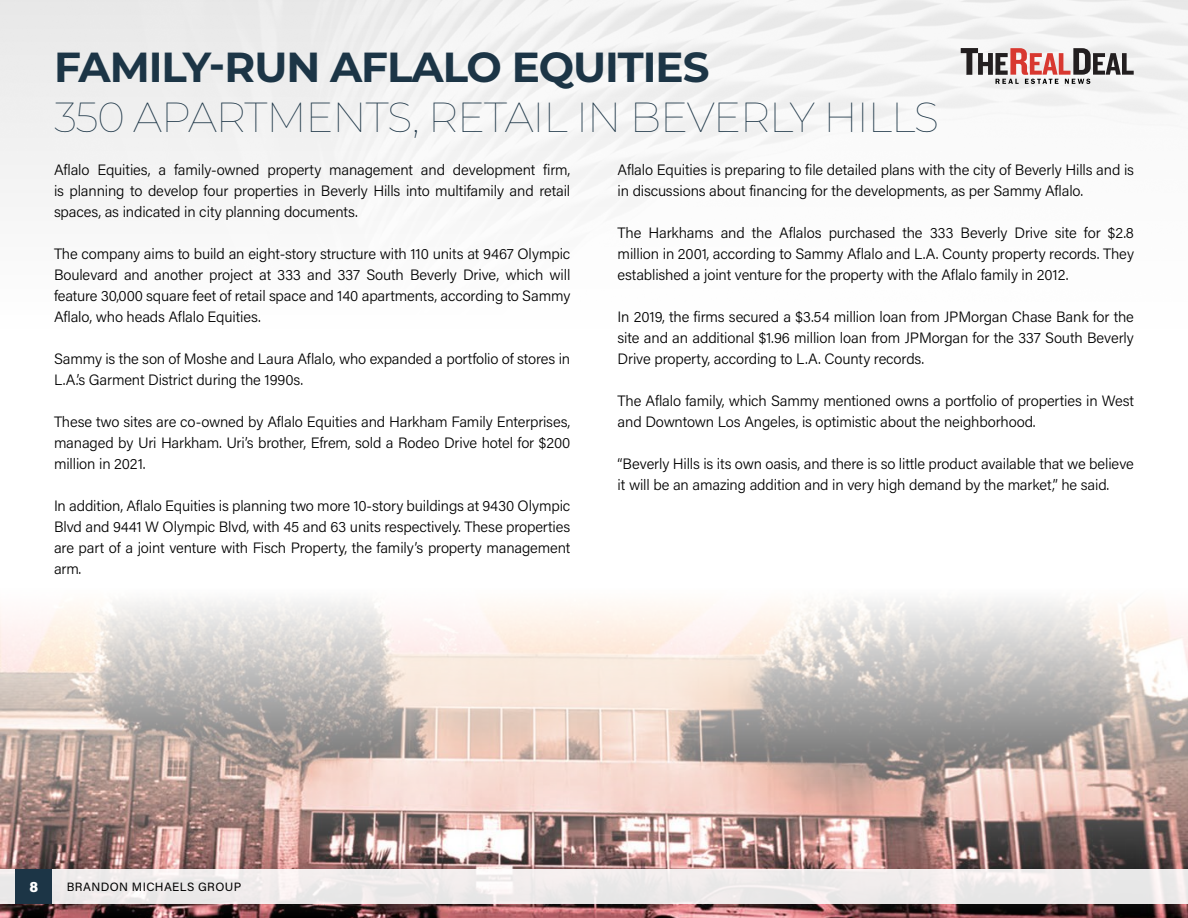
<style>
.page{position:relative;width:1188px;height:918px;background:#fff}
.page>*{position:absolute;margin:0;border:0;box-sizing:border-box;transform-origin:0 0}
.t1{font:100 42px "Montserrat";letter-spacing:-.025em;color:#1c3546}
.t2{font:700 42px "Montserrat";letter-spacing:-.025em;color:#1c3546}
.t3{font:300 15px/21px "Acumin Pro";letter-spacing:-.01em;color:#000;text-align:justify}
.t4{font:900 15px "Acumin Pro Semi Cond";color:#fff}
.t5{font:12px "Acumin Pro";letter-spacing:.03em;color:#000}
</style>
<div class="page">
<img style="left:0;top:601px;width:1188px;height:317px">
<svg style="left:961px;top:48px;width:173px;height:36px"></svg>
<svg style="left:0;top:869px;width:1188px;height:35px;fill:#eeebeb"></svg>
<div style="left:16px;top:869px;width:36px;height:35px;background:#1c3546"></div>
<h1 class="t2" style="left:54px;top:37px;width:657px">FAMILY-RUN AFLALO EQUITIES</h1>
<h1 class="t1" style="left:54px;top:89px;width:887px">350 APARTMENTS, RETAIL IN BEVERLY HILLS</h1>
<p class="t3" style="left:54px;top:159px;width:518px">Aflalo Equities, a family-owned property management and development firm, is planning to develop four properties in Beverly Hills into multifamily and retail spaces, as indicated in city planning documents.</p>
<p class="t3" style="left:54px;top:243px;width:518px">The company aims to build an eight-story structure with 110 units at 9467 Olympic Boulevard and another project at 333 and 337 South Beverly Drive, which will feature 30,000 square feet of retail space and 140 apartments, according to Sammy Aflalo, who heads Aflalo Equities.</p>
<p class="t3" style="left:54px;top:348px;width:518px">Sammy is the son of Moshe and Laura Aflalo, who expanded a portfolio of stores in<br>L.A.’s Garment District during the 1990s.</p>
<p class="t3" style="left:54px;top:411px;width:518px">These two sites are co-owned by Aflalo Equities and Harkham Family Enterprises, managed by Uri Harkham. Uri’s brother, Efrem, sold a Rodeo Drive hotel for $200 million in 2021.</p>
<p class="t3" style="left:54px;top:495px;width:518px">In addition, Aflalo Equities is planning two more 10-story buildings at 9430 Olympic Blvd and 9441 W Olympic Blvd, with 45 and 63 units respectively. These properties are part of a joint venture with Fisch Property, the family’s property management arm.</p>
<p class="t3" style="left:618px;top:159px;width:518px">Aflalo Equities is preparing to file detailed plans with the city of Beverly Hills and is in discussions about financing for the developments, as per Sammy Aflalo.</p>
<p class="t3" style="left:618px;top:222px;width:518px">The Harkhams and the Aflalos purchased the 333 Beverly Drive site for $2.8 million in 2001, according to Sammy Aflalo and L.A. County property records. They established a joint venture for the property with the Aflalo family in 2012.</p>
<p class="t3" style="left:618px;top:306px;width:518px">In 2019, the firms secured a $3.54 million loan from JPMorgan Chase Bank for the site and an additional $1.96 million loan from JPMorgan for the 337 South Beverly Drive property, according to L.A. County records.</p>
<p class="t3" style="left:618px;top:390px;width:518px">The Aflalo family, which Sammy mentioned owns a portfolio of properties in West and Downtown Los Angeles, is optimistic about the neighborhood.</p>
<p class="t3" style="left:618px;top:453px;width:518px">“Beverly Hills is its own oasis, and there is so little product available that we believe it will be an amazing addition and in very high demand by the market,” he said.</p>
<p class="t4" style="left:29px;top:876px;width:10px">8</p>
<p class="t5" style="left:67px;top:878px;width:176px">BRANDON MICHAELS GROUP</p>
</div>
